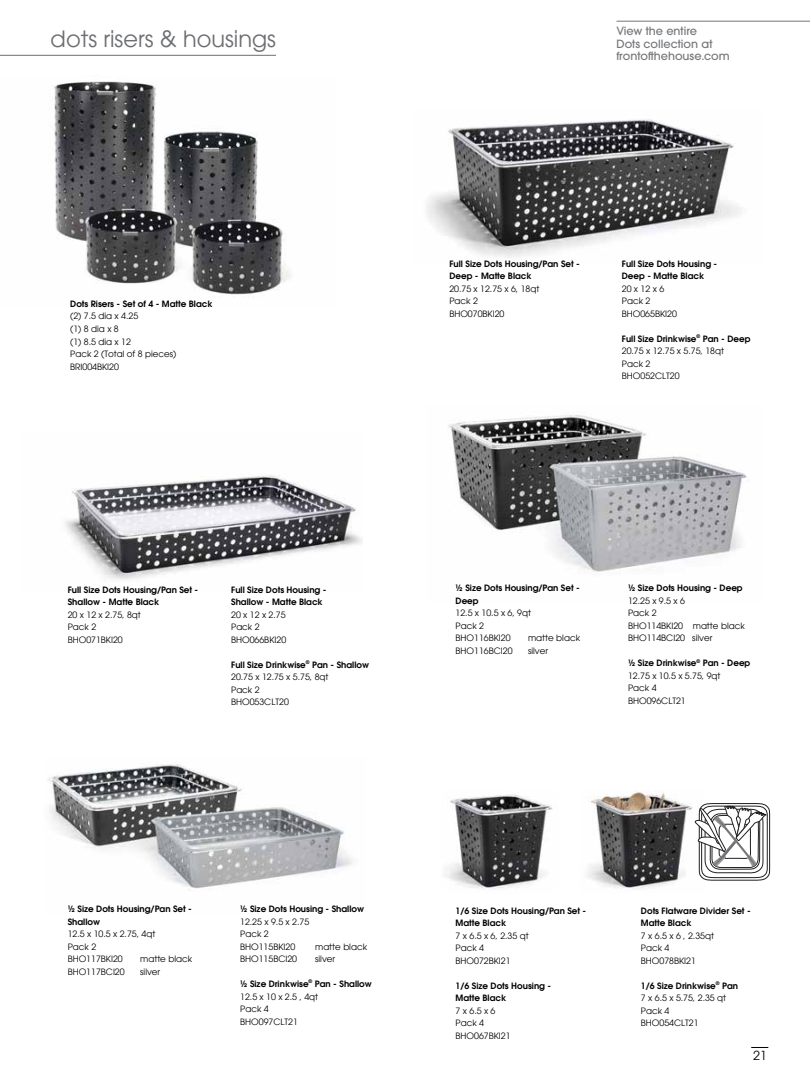
<style>
.page{position:relative;width:810px;height:1080px;background:#fff}
.page>*{position:absolute;margin:0;border:0;box-sizing:border-box;transform-origin:0 0}
.t1{font:22.5px "Avant Garde";color:#6d6e71}
.t2{font:12.5px "Avant Garde";color:#000}
.t3{font:500 11.25px/12.5px "ITC Avant Garde Std";color:#76777a}
.t4{font:8.75px/12.5px "Avant Garde";color:#000}
.t5{font:600 8.75px/12.5px "Avant Garde";color:#000}
.s1{font-weight:600}
</style>
<div class="page">
<svg style="left:751px;top:1047px;width:17px;height:1px"></svg>
<img style="left:426px;top:119px;width:315px;height:139px">
<img style="left:65px;top:475px;width:297px;height:105px">
<img style="left:445px;top:794px;width:108px;height:95px">
<img style="left:587px;top:790px;width:108px;height:99px">
<hr style="left:0;top:55px;width:276px;height:1px;background:#6d6e71">
<img style="left:54px;top:81px;width:236px;height:214px">
<hr style="left:617px;top:21px;width:193px;height:1px;background:#76777a">
<img style="left:48px;top:764px;width:305px;height:125px">
<img style="left:448px;top:415px;width:299px;height:159px">
<svg style="left:695px;top:803px;width:75px;height:78px"></svg>
<h1 class="t1" style="left:51px;top:26px;width:227px">dots risers &amp; housings</h1>
<p class="t5" style="left:70px;top:297px;width:144px">Dots Risers - Set of 4 - Matte Black</p>
<p class="t4" style="left:70px;top:310px;width:108px">(2) 7.5 dia x 4.25<br>(1) 8 dia x 8<br>(1) 8.5 dia x 12<br>Pack 2 (Total of 8 pieces)<br>BRI004BKI20</p>
<p class="t3" style="left:617px;top:25px;width:115px">View the entire<br>Dots collection at frontofthehouse.com</p>
<p class="t5" style="left:449px;top:257px;width:132px">Full Size Dots Housing/Pan Set -<br>Deep - Matte Black</p>
<p class="t4" style="left:449px;top:283px;width:92px">20.75 x 12.75 x 6, 18qt<br>Pack 2<br>BHO070BKI20</p>
<p class="t5" style="left:622px;top:257px;width:97px">Full Size Dots Housing -<br>Deep - Matte Black</p>
<p class="t4" style="left:622px;top:283px;width:57px">20 x 12 x 6<br>Pack 2<br>BHO065BKI20</p>
<p class="t4" style="left:622px;top:333px;width:130px"><span class="s1">Full Size Drinkwise</span><sup>®</sup> <span class="s1">Pan - Deep<br></span>20.75 x 12.75 x 5.75, 18qt<br>Pack 2<br>BHO052CLT20</p>
<p class="t5" style="left:68px;top:583px;width:132px">Full Size Dots Housing/Pan Set -<br>Shallow - Matte Black</p>
<p class="t4" style="left:68px;top:609px;width:75px">20 x 12 x 2.75, 8qt<br>Pack 2<br>BHO071BKI20</p>
<p class="t5" style="left:231px;top:583px;width:97px">Full Size Dots Housing -<br>Shallow - Matte Black</p>
<p class="t4" style="left:231px;top:609px;width:57px">20 x 12 x 2.75<br>Pack 2<br>BHO066BKI20</p>
<p class="t4" style="left:231px;top:659px;width:139px"><span class="s1">Full Size Drinkwise</span><sup>®</sup> <span class="s1">Pan - Shallow<br></span>20.75 x 12.75 x 5.75, 8qt<br>Pack 2<br>BHO053CLT20</p>
<p class="t5" style="left:456px;top:582px;width:126px">½ Size Dots Housing/Pan Set -<br>Deep</p>
<p class="t4" style="left:456px;top:607px;width:77px">12.5 x 10.5 x 6, 9qt<br>Pack 2<br>BHO116BKI20</p>
<p class="t4" style="left:528px;top:632px;width:53px">matte black</p>
<p class="t4" style="left:456px;top:644px;width:58px">BHO116BCI20</p>
<p class="t4" style="left:528px;top:644px;width:22px">silver</p>
<p class="t5" style="left:628px;top:582px;width:116px">½ Size Dots Housing - Deep</p>
<p class="t4" style="left:628px;top:594px;width:118px">12.25 x 9.5 x 6<br>Pack 2<br>BHO114BKI20 matte black<br>BHO114BCI20 silver</p>
<p class="t4" style="left:628px;top:657px;width:124px"><span class="s1">½ Size Drinkwise</span><sup>®</sup> <span class="s1">Pan - Deep<br></span>12.75 x 10.5 x 5.75, 9qt<br>Pack 4<br>BHO096CLT21</p>
<p class="t5" style="left:68px;top:903px;width:126px">½ Size Dots Housing/Pan Set -<br>Shallow</p>
<p class="t4" style="left:68px;top:928px;width:89px">12.5 x 10.5 x 2.75, 4qt<br>Pack 2<br>BHO117BKI20</p>
<p class="t4" style="left:140px;top:953px;width:53px">matte black</p>
<p class="t4" style="left:68px;top:965px;width:58px">BHO117BCI20</p>
<p class="t4" style="left:140px;top:965px;width:22px">silver</p>
<p class="t5" style="left:240px;top:903px;width:125px">½ Size Dots Housing - Shallow</p>
<p class="t4" style="left:240px;top:915px;width:70px">12.25 x 9.5 x 2.75<br>Pack 2<br>BHO115BKI20</p>
<p class="t4" style="left:315px;top:940px;width:53px">matte black</p>
<p class="t4" style="left:240px;top:953px;width:58px">BHO115BCI20</p>
<p class="t4" style="left:315px;top:953px;width:22px">silver</p>
<p class="t4" style="left:240px;top:978px;width:133px"><span class="s1">½ Size Drinkwise</span><sup>®</sup> <span class="s1">Pan - Shallow<br></span>12.5 x 10 x 2.5 , 4qt<br>Pack 4<br>BHO097CLT21</p>
<p class="t5" style="left:456px;top:904px;width:132px">1/6 Size Dots Housing/Pan Set -<br>Matte Black</p>
<p class="t4" style="left:456px;top:929px;width:75px">7 x 6.5 x 6, 2.35 qt<br>Pack 4<br>BHO072BKI21</p>
<p class="t5" style="left:456px;top:979px;width:97px">1/6 Size Dots Housing -<br>Matte Black</p>
<p class="t4" style="left:456px;top:1004px;width:57px">7 x 6.5 x 6<br>Pack 4<br>BHO067BKI21</p>
<p class="t5" style="left:641px;top:904px;width:111px">Dots Flatware Divider Set -<br>Matte Black</p>
<p class="t4" style="left:641px;top:929px;width:75px">7 x 6.5 x 6 , 2.35qt<br>Pack 4<br>BHO078BKI21</p>
<p class="t4" style="left:641px;top:979px;width:99px"><span class="s1">1/6 Size Drinkwise</span><sup>®</sup> <span class="s1">Pan<br></span>7 x 6.5 x 5.75, 2.35 qt<br>Pack 4<br>BHO054CLT21</p>
<h2 class="t2" style="left:753px;top:1048px;width:15px">21</h2>
</div>
